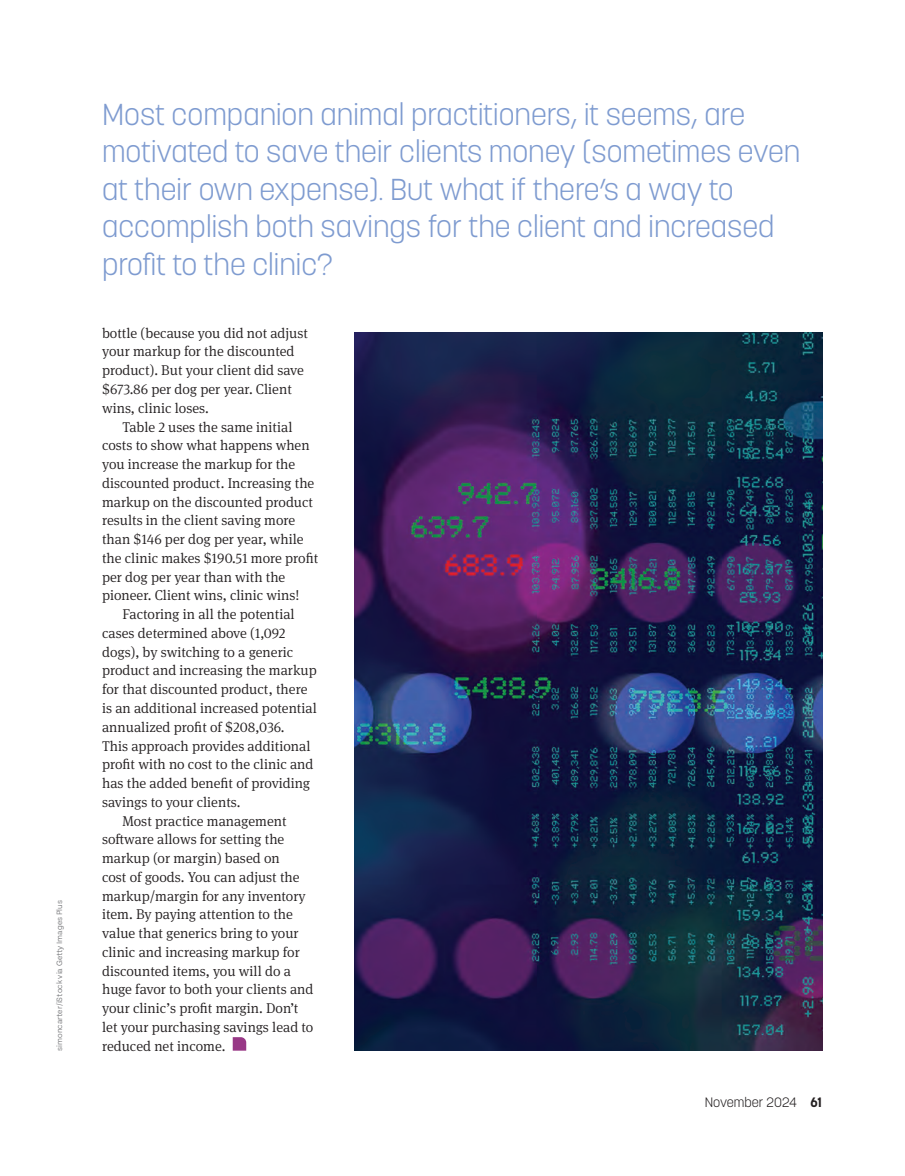
<style>
.page{position:relative;width:905px;height:1176px;background:#fff}
.page>*{position:absolute;margin:0;border:0;box-sizing:border-box;transform-origin:0 0}
.t1{font:300 30px/37.5px "Korolev";color:#7e9bd0}
.t2{font:300 14.25px/18.8px "Meta Serif Pro";color:#231f20}
.t3{font:300 13.5px "Korolev";color:#231f20}
.t4{font:300 8.25px "Tenon";color:#6c6d70}
.s1{font-weight:700}
</style>
<div class="page">
<svg style="left:233px;top:1037px;width:13px;height:13px"></svg>
<img style="left:354px;top:333px;width:468px;height:717px">
<p class="t4" style="left:55px;top:1050px;width:152px;rotate:-90deg">simoncarter/iStock via Getty Images Plus</p>
<h1 class="t1" style="left:102px;top:95px;width:699px">Most companion animal practitioners, it seems, are motivated to save their clients money (sometimes even at their own expense). But what if there’s a way to accomplish both savings for the client and increased profit to the clinic?</h1>
<p class="t2" style="left:102px;top:323px;width:207px">bottle (because you did not adjust your markup for the discounted product). But your client did save $673.86 per dog per year. Client wins, clinic loses.</p>
<p class="t2" style="left:122px;top:416px;width:172px">Table 2 uses the same initial</p>
<p class="t2" style="left:102px;top:435px;width:209px">costs to show what happens when</p>
<p class="t2" style="left:102px;top:454px;width:195px">you increase the markup for the</p>
<p class="t2" style="left:102px;top:473px;width:214px">discounted product. Increasing the</p>
<p class="t2" style="left:102px;top:491px;width:212px">markup on the discounted product</p>
<p class="t2" style="left:102px;top:510px;width:195px">results in the client saving more</p>
<p class="t2" style="left:102px;top:529px;width:203px">than $146 per dog per year, while</p>
<p class="t2" style="left:102px;top:548px;width:217px">the clinic makes $190.51 more profit</p>
<p class="t2" style="left:102px;top:566px;width:185px">per dog per year than with the</p>
<p class="t2" style="left:102px;top:585px;width:199px">pioneer. Client wins, clinic wins!</p>
<p class="t2" style="left:122px;top:604px;width:174px">Factoring in all the potential</p>
<p class="t2" style="left:102px;top:623px;width:185px">cases determined above (1,092</p>
<p class="t2" style="left:102px;top:641px;width:193px">dogs), by switching to a generic</p>
<p class="t2" style="left:102px;top:660px;width:216px">product and increasing the markup</p>
<p class="t2" style="left:102px;top:679px;width:207px">for that discounted product, there</p>
<p class="t2" style="left:102px;top:698px;width:216px">is an additional increased potential</p>
<p class="t2" style="left:102px;top:716px;width:184px">annualized profit of $208,036.</p>
<p class="t2" style="left:102px;top:735px;width:210px">This approach provides additional</p>
<p class="t2" style="left:102px;top:754px;width:213px">profit with no cost to the clinic and</p>
<p class="t2" style="left:102px;top:773px;width:210px">has the added benefit of providing</p>
<p class="t2" style="left:102px;top:791px;width:140px">savings to your clients.</p>
<p class="t2" style="left:122px;top:810px;width:166px">Most practice management</p>
<p class="t2" style="left:102px;top:829px;width:184px">software allows for setting the</p>
<p class="t2" style="left:102px;top:848px;width:179px">markup (or margin) based on</p>
<p class="t2" style="left:102px;top:866px;width:199px">cost of goods. You can adjust the</p>
<p class="t2" style="left:102px;top:885px;width:205px">markup/margin for any inventory</p>
<p class="t2" style="left:102px;top:904px;width:192px">item. By paying attention to the</p>
<p class="t2" style="left:102px;top:923px;width:198px">value that generics bring to your</p>
<p class="t2" style="left:102px;top:941px;width:199px">clinic and increasing markup for</p>
<p class="t2" style="left:102px;top:960px;width:190px">discounted items, you will do a</p>
<p class="t2" style="left:102px;top:979px;width:213px">huge favor to both your clients and</p>
<p class="t2" style="left:102px;top:998px;width:198px">your clinic’s profit margin. Don’t</p>
<p class="t2" style="left:102px;top:1016px;width:213px">let your purchasing savings lead to</p>
<p class="t2" style="left:102px;top:1035px;width:125px">reduced net income.</p>
<p class="t3" style="left:704px;top:1093px;width:119px">November 2024 <span class="s1">61</span></p>
</div>
